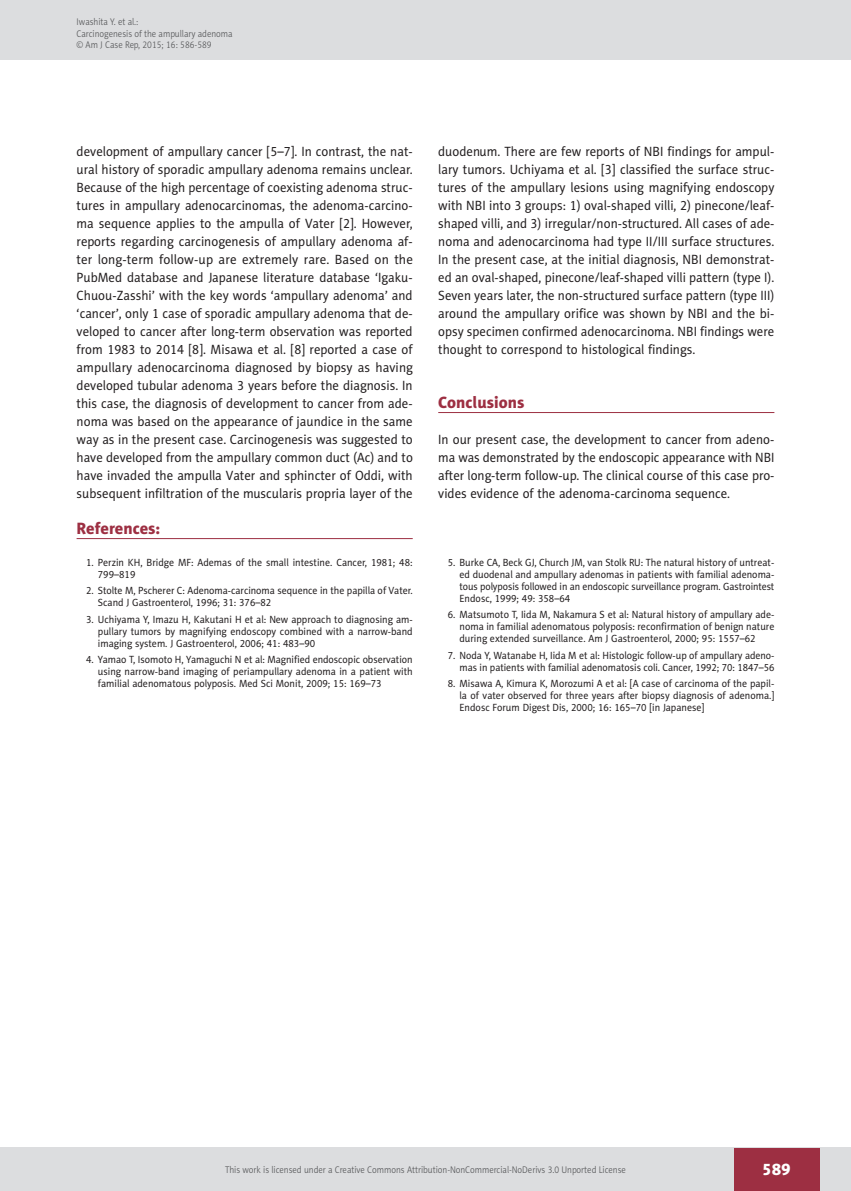
<style>
.page{position:relative;width:851px;height:1191px;background:#fff}
.page>*{position:absolute;margin:0;border:0;box-sizing:border-box;transform-origin:0 0}
.AJCR_Headline_1{font:16.5px "Naomi Sans EFN Heavy";color:#9d2f42}
.AJCR_Referencje_Tytu{font:16.5px "Naomi Sans EFN Heavy";color:#9d2f42}
.t1{font:16.5px "Naomi Sans EFN Heavy";color:#fff}
.AJCR_Body{font:13.5px/18px "Naomi Sans EFN";color:#231f20;text-align:justify;scale:.95 1}
.AJCR_Referencje_punk{font:10.5px/12px "Naomi Sans EFN";color:#231f20;text-align:justify;scale:.95 1}
.AJCR_Referencje_punk-2{font:10.5px/12px "Naomi Sans EFN";color:#231f20;scale:.94 1}
.t2{font:9.75px/11.2px "Naomi Sans EFN Light";color:#57585a;scale:.9 1}
</style>
<div class="page">
<hr style="left:438px;top:412px;width:336px;height:1px;background:#9d2f42">
<hr style="left:77px;top:538px;width:335px;height:1px;background:#9d2f42">
<div style="left:0;top:1148px;width:850px;height:43px;background:#dcdddf"></div>
<div style="left:733px;top:1147px;width:86px;height:43px;background:#9d2f42"></div>
<div style="left:0;top:0;width:850px;height:60px;background:#dcdddf"></div>
<p class="t2" style="left:77px;top:16px;width:175px">Iwashita Y. et al.:<br>Carcinogenesis of the ampullary adenoma © Am J Case Rep, 2015; 16: 586-589</p>
<p class="AJCR_Body" style="left:77px;top:142px;width:355px">development of ampullary cancer [5–7]. In contrast, the nat&shy;ural history of sporadic ampullary adenoma remains unclear.<br>Because of the high percentage of coexisting adenoma struc&shy;tures in ampullary adenocarcinomas, the adenoma-carcino&shy;ma sequence applies to the ampulla of Vater [2]. However, reports regarding carcinogenesis of ampullary adenoma af&shy;ter long-term follow-up are extremely rare. Based on the PubMed database and Japanese literature database ‘Igaku-Chuou-Zasshi’ with the key words ‘ampullary adenoma’ and ‘cancer’, only 1 case of sporadic ampullary adenoma that de&shy;veloped to cancer after long-term observation was reported from 1983 to 2014 [8]. Misawa et al. [8] reported a case of ampullary adenocarcinoma diagnosed by biopsy as having developed tubular adenoma 3 years before the diagnosis. In this case, the diagnosis of development to cancer from ade&shy;noma was based on the appearance of jaundice in the same way as in the present case. Carcinogenesis was suggested to have developed from the ampullary common duct (Ac) and to have invaded the ampulla Vater and sphincter of Oddi, with subsequent infiltration of the muscularis propria layer of the</p>
<p class="AJCR_Body" style="left:438px;top:142px;width:355px">duodenum. There are few reports of NBI findings for ampul&shy;lary tumors. Uchiyama et al. [3] classified the surface struc&shy;tures of the ampullary lesions using magnifying endoscopy with NBI into 3 groups: 1) oval-shaped villi, 2) pinecone/leaf&shy;shaped villi, and 3) irregular/non-structured. All cases of ade&shy;noma and adenocarcinoma had type II/III surface structures.<br>In the present case, at the initial diagnosis, NBI demonstrat&shy;ed an oval-shaped, pinecone/leaf-shaped villi pattern (type I).<br>Seven years later, the non-structured surface pattern (type III) around the ampullary orifice was shown by NBI and the bi&shy;opsy specimen confirmed adenocarcinoma. NBI findings were thought to correspond to histological findings.</p>
<p class="AJCR_Headline_1" style="left:438px;top:392px;width:88px">Conclusions</p>
<p class="AJCR_Body" style="left:438px;top:430px;width:355px">In our present case, the development to cancer from adeno&shy;ma was demonstrated by the endoscopic appearance with NBI after long-term follow-up. The clinical course of this case pro&shy;vides evidence of the adenoma-carcinoma sequence.</p>
<p class="AJCR_Referencje_Tytu" style="left:77px;top:518px;width:85px">References:</p>
<p class="AJCR_Referencje_punk" style="left:98px;top:556px;width:333px;text-indent:-12px">1. Perzin KH, Bridge MF: Ademas of the small intestine. Cancer, 1981; 48:<br>799–819</p>
<p class="AJCR_Referencje_punk-2" style="left:98px;top:585px;width:336px;text-indent:-12px">2. Stolte M, Pscherer C: Adenoma-carcinoma sequence in the papilla of Vater.<br>Scand J Gastroenterol, 1996; 31: 376–82</p>
<p class="AJCR_Referencje_punk" style="left:98px;top:613px;width:333px;text-indent:-12px">3. Uchiyama Y, Imazu H, Kakutani H et al: New approach to diagnosing am&shy;pullary tumors by magnifying endoscopy combined with a narrow-band imaging system. J Gastroenterol, 2006; 41: 483–90</p>
<p class="AJCR_Referencje_punk" style="left:98px;top:653px;width:333px;text-indent:-12px">4. Yamao T, Isomoto H, Yamaguchi N et al: Magnified endoscopic observation using narrow-band imaging of periampullary adenoma in a patient with familial adenomatous polyposis. Med Sci Monit, 2009; 15: 169–73</p>
<p class="AJCR_Referencje_punk" style="left:459px;top:556px;width:333px;text-indent:-12px">5. Burke CA, Beck GJ, Church JM, van Stolk RU: The natural history of untreat&shy;ed duodenal and ampullary adenomas in patients with familial adenoma&shy;tous polyposis followed in an endoscopic surveillance program. Gastrointest Endosc, 1999; 49: 358–64</p>
<p class="AJCR_Referencje_punk" style="left:459px;top:609px;width:333px;text-indent:-12px">6. Matsumoto T, Iida M, Nakamura S et al: Natural history of ampullary ade&shy;noma in familial adenomatous polyposis: reconfirmation of benign nature during extended surveillance. Am J Gastroenterol, 2000; 95: 1557–62</p>
<p class="AJCR_Referencje_punk-2" style="left:447px;top:649px;width:349px;text-align:right">7. Noda Y, Watanabe H, Iida M et al: Histologic follow-up of ampullary adeno&shy;mas in patients with familial adenomatosis coli. Cancer, 1992; 70: 1847–56</p>
<p class="AJCR_Referencje_punk" style="left:459px;top:677px;width:333px;text-indent:-12px">8. Misawa A, Kimura K, Morozumi A et al: [A case of carcinoma of the papil&shy;la of vater observed for three years after biopsy diagnosis of adenoma.] Endosc Forum Digest Dis, 2000; 16: 165–70 [in Japanese]</p>
<p class="t2" style="left:225px;top:1164px;width:447px">This work is licensed under a Creative Commons Attribution-NonCommercial-NoDerivs 3.0 Unported License</p>
<p class="t1" style="left:762px;top:1159px;width:30px">589</p>
</div>
